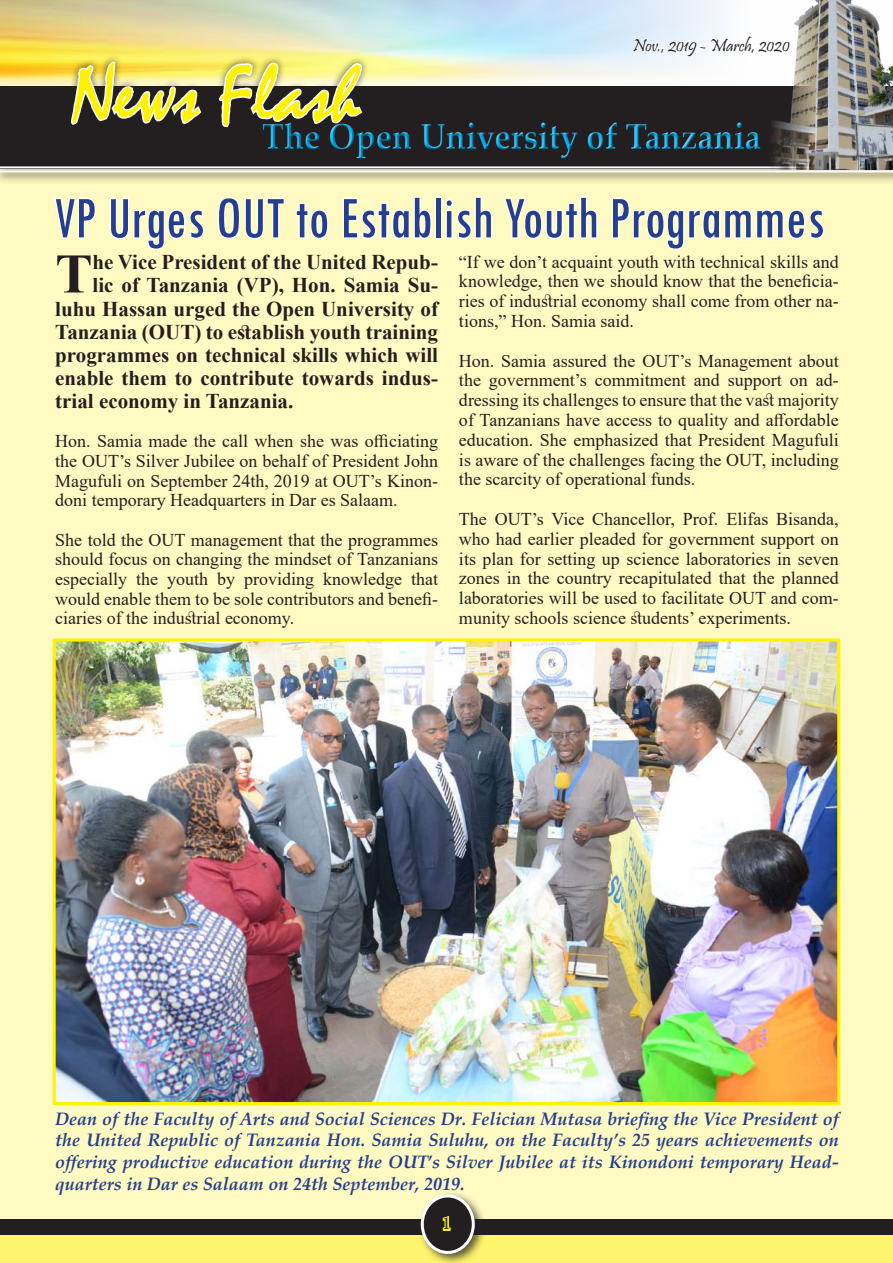
<style>
.page{position:relative;width:893px;height:1263px;background:#fff}
.page>*{position:absolute;margin:0;border:0;box-sizing:border-box;transform-origin:0 0}
.t1{font:81px "Mistral";color:#fff101}
.t2{font:condensed 61.5px "Tw Cen";color:#253f8e;scale:.94 1}
.t3{font:700 55.95px "Times New Roman";color:#231f20}
.t4{font:700 36px "Palatino Linotype";color:#00aeef;scale:.91 1}
.t5{font:700 21px "Times New Roman";color:#231f20}
.t6{font:18px/19.8px "Times New Roman";color:#231f20;text-align:justify}
.t7{font:italic 700 18px/21.6px "Palatino Linotype";color:#253f8e;text-align:justify}
.t8{font:18px "Pristina";color:#231f20}
.t9{font:18px "Minion Pro";color:#231f20}
</style>
<div class="page">
<div style="left:0;top:167px;width:893px;height:1065px;background:#fffac1"></div>
<img style="left:0;top:0;width:893px;height:89px">
<div style="left:0;top:1227px;width:893px;height:36px;background:#fff46d"></div>
<div style="left:0;top:1219px;width:893px;height:15px;background:#231f20"></div>
<div style="left:0;top:69px;width:871px;height:99px;background:#fff;opacity:.75"></div>
<div style="left:0;top:86px;width:892px;height:83px;background:#231f20"></div>
<div style="left:63px;top:53px;width:307px;height:81px;background:#231f20;opacity:.75"></div>
<svg style="left:217px;top:60px;width:147px;height:70px"></svg>
<div style="left:0;top:162px;width:893px;height:23px;background:#231f20;opacity:.75"></div>
<hr style="left:0;top:166px;width:893px;height:2px;background:#fff">
<hr style="left:0;top:170px;width:893px;height:2px;background:#fff">
<img style="left:769px;top:0;width:123px;height:169px">
<div style="left:255px;top:110px;width:518px;height:50px;background:#fff;opacity:.75"></div>
<div style="left:255px;top:115px;width:518px;height:45px;background:#231f20"></div>
<svg style="left:632px;top:15px;width:159px;height:63px"></svg>
<svg style="left:53px;top:54px;width:152px;height:196px"></svg>
<svg style="left:218px;top:197px;width:67px;height:42px"></svg>
<svg style="left:295px;top:203px;width:34px;height:36px"></svg>
<svg style="left:343px;top:196px;width:89px;height:43px"></svg>
<div style="left:435px;top:197px;width:7px;height:41px;border:2px solid #fff"></div>
<svg style="left:445px;top:196px;width:47px;height:43px"></svg>
<svg style="left:504px;top:196px;width:94px;height:43px"></svg>
<svg style="left:612px;top:198px;width:213px;height:52px"></svg>
<div style="left:417px;top:1191px;width:70px;height:72px;background:#231f20;opacity:.75"></div>
<div style="left:422px;top:1196px;width:51px;height:56px;background:#231f20;border-radius:50%"></div>
<div style="left:421px;top:1194px;width:54px;height:60px;border:3px solid #fff;border-radius:50%"></div>
<svg style="left:442px;top:1216px;width:9px;height:15px"></svg>
<img style="left:57px;top:642px;width:779px;height:459px">
<div style="left:53px;top:638px;width:787px;height:467px;border:3px solid #fff101"></div>
<p class="t8" style="left:633px;top:35px;width:158px">Nov., 2019 - March, 2020</p>
<h1 class="t1" style="left:72px;top:46px;width:289px">News Flash</h1>
<h3 class="t4" style="left:262px;top:111px;width:550px">The Open University of Tanzania</h3>
<h2 class="t2" style="left:54px;top:181px;width:821px">VP Urges OUT to Establish Youth Programmes</h2>
<h3 class="t3" style="left:55px;top:233px;width:39px">T</h3>
<p class="t5" style="left:93px;top:247px;width:347px">he Vice President of the United Repub-</p>
<p class="t5" style="left:93px;top:270px;width:347px">lic of Tanzania (VP), Hon. Samia Su-</p>
<p class="t5" style="left:55px;top:293px;width:384px">luhu Hassan urged the Open University of</p>
<p class="t5" style="left:55px;top:316px;width:384px">Tanzania (OUT) to establish youth training</p>
<p class="t5" style="left:55px;top:340px;width:384px">programmes on technical skills which will</p>
<p class="t5" style="left:55px;top:363px;width:384px">enable them to contribute towards indus-</p>
<p class="t5" style="left:55px;top:386px;width:240px">trial economy in Tanzania.</p>
<p class="t6" style="left:55px;top:431px;width:384px">Hon. Samia made the call when she was officiating the OUT’s Silver Jubilee on behalf of President John Magufuli on September 24th, 2019 at OUT’s Kinon&shy;doni temporary Headquarters in Dar es Salaam.</p>
<p class="t6" style="left:55px;top:529px;width:384px">She told the OUT management that the programmes should focus on changing the mindset of Tanzanians especially the youth by providing knowledge that would enable them to be sole contributors and benefi&shy;ciaries of the industrial economy.</p>
<p class="t6" style="left:459px;top:251px;width:381px">“If we don’t acquaint youth with technical skills and knowledge, then we should know that the beneficia&shy;ries of industrial economy shall come from other na&shy;tions,” Hon. Samia said.</p>
<p class="t6" style="left:459px;top:350px;width:381px">Hon. Samia assured the OUT’s Management about the government’s commitment and support on ad&shy;dressing its challenges to ensure that the vast majority of Tanzanians have access to quality and affordable education. She emphasized that President Magufuli is aware of the challenges facing the OUT, including the scarcity of operational funds.</p>
<p class="t6" style="left:459px;top:509px;width:381px">The OUT’s Vice Chancellor, Prof. Elifas Bisanda, who had earlier pleaded for government support on its plan for setting up science laboratories in seven zones in the country recapitulated that the planned laboratories will be used to facilitate OUT and com&shy;munity schools science students’ experiments.</p>
<p class="t7" style="left:55px;top:1107px;width:785px">Dean of the Faculty of Arts and Social Sciences Dr. Felician Mutasa briefing the Vice President of the United Republic of Tanzania Hon. Samia Suluhu, on the Faculty’s 25 years achievements on offering productive education during the OUT’s Silver Jubilee at its Kinondoni temporary Head&shy;quarters in Dar es Salaam on 24th September, 2019.</p>
<p class="t9" style="left:442px;top:1211px;width:10px">1</p>
</div>
